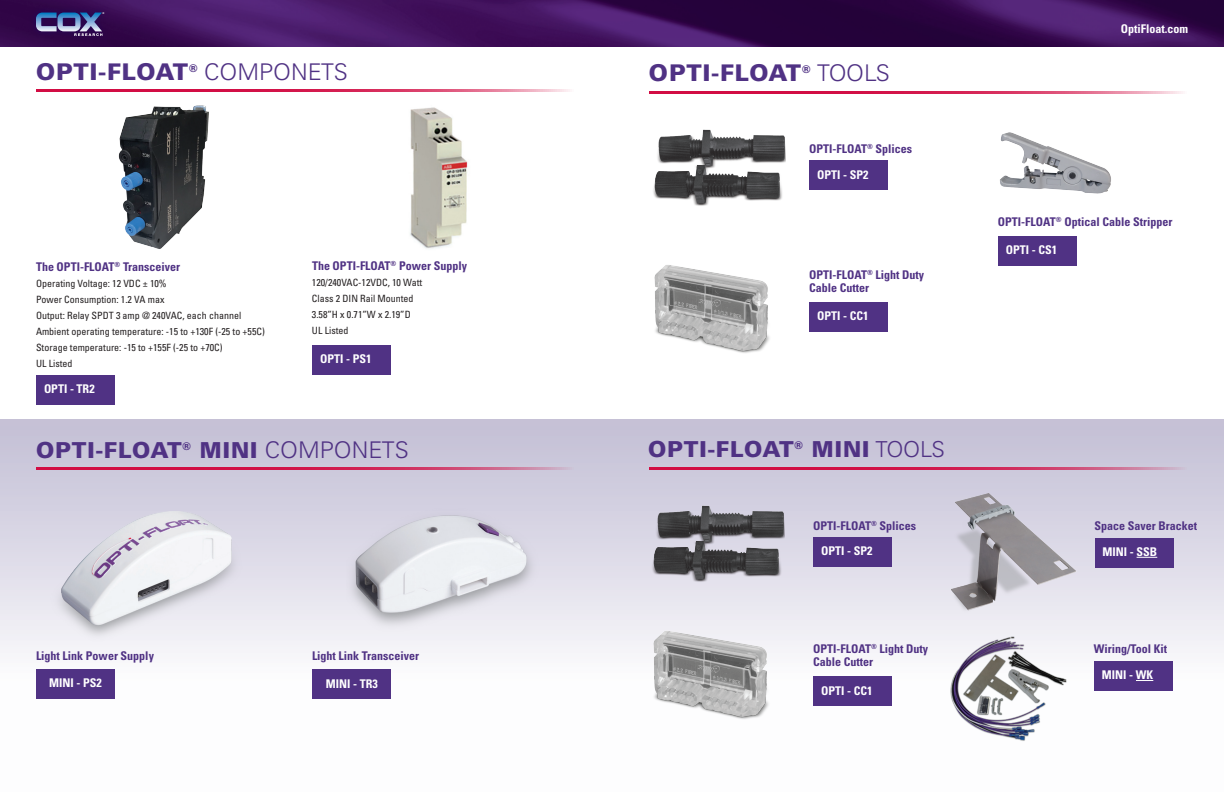
<style>
.page{position:relative;width:1224px;height:792px;background:#fff}
.page>*{position:absolute;margin:0;border:0;box-sizing:border-box;transform-origin:0 0}
.t1{font:900 23px "Univers";letter-spacing:.04em;color:#503284}
.t2{font:900 22px "Univers";letter-spacing:.04em;color:#503284}
.t3{font:700 condensed 12px/13px "Univers";color:#503284}
.t4{font:700 condensed 12px "Univers";color:#fff}
.t5{font:condensed 10px/16px "Univers";color:#231f20}
.t6{font:700 2.6px "Helvetica";color:#fff}
.s1{font-weight:300}
.s2{font-weight:300;font-size:23px}
</style>
<div class="page">
<div style="left:0;top:420px;width:1224px;height:372px;background:linear-gradient(to bottom,#c6c1d7,#fff)"></div>
<div style="left:313px;top:345px;width:78px;height:30px;background:#503284"></div>
<div style="left:313px;top:669px;width:78px;height:30px;background:#503284"></div>
<div style="left:810px;top:161px;width:78px;height:29px;background:#503284"></div>
<div style="left:810px;top:302px;width:78px;height:30px;background:#503284"></div>
<img style="left:654px;top:265px;width:116px;height:88px">
<img style="left:653px;top:129px;width:132px;height:77px">
<div style="left:36px;top:375px;width:79px;height:30px;background:#503284"></div>
<div style="left:36px;top:669px;width:79px;height:30px;background:#503284"></div>
<div style="left:1095px;top:538px;width:79px;height:30px;background:#503284"></div>
<svg style="left:1137px;top:557px;width:20px;height:1px"></svg>
<img style="left:92px;top:89px;width:140px;height:160px">
<div style="left:998px;top:236px;width:79px;height:30px;background:#503284"></div>
<img style="left:1000px;top:132px;width:111px;height:62px">
<img style="left:928px;top:485px;width:167px;height:141px">
<img style="left:347px;top:504px;width:194px;height:148px">
<img style="left:36px;top:504px;width:264px;height:139px">
<img style="left:0;top:0;width:1224px;height:47px">
<hr style="left:36px;top:90px;width:540px;height:2px;background:#d20d44">
<hr style="left:649px;top:91px;width:540px;height:3px;background:#d20d44">
<hr style="left:36px;top:467px;width:540px;height:3px;background:#d20d44">
<hr style="left:649px;top:467px;width:540px;height:3px;background:#d20d44">
<div style="left:814px;top:537px;width:78px;height:30px;background:#503284"></div>
<div style="left:814px;top:677px;width:78px;height:29px;background:#503284"></div>
<img style="left:648px;top:617px;width:126px;height:115px">
<img style="left:648px;top:500px;width:136px;height:85px">
<img style="left:410px;top:107px;width:58px;height:142px">
<div style="left:1094px;top:661px;width:79px;height:30px;background:#503284"></div>
<svg style="left:1136px;top:680px;width:17px;height:1px"></svg>
<img style="left:939px;top:625px;width:135px;height:122px">
<div style="left:29px;top:6px;width:81px;height:36px;background:#2f0548"></div>
<svg style="left:36px;top:13px;width:66px;height:23px"></svg>
<p class="t6" style="left:102px;top:11px;width:3px">®</p>
<h1 class="t1" style="left:36px;top:57px;width:314px">OPTI-FLOAT<sup>®</sup> <span class="s1">COMPONETS</span></h1>
<p class="t3" style="left:36px;top:260px;width:146px">The OPTI-FLOAT<sup>®</sup> Transceiver</p>
<p class="t5" style="left:36px;top:275px;width:230px">Operating Voltage: 12 VDC ± 10%<br>Power Consumption: 1.2 VA max<br>Output: Relay SPDT 3 amp @ 240VAC, each channel Ambient operating temperature: -15 to +130F (-25 to +55C)<br>Storage temperature: -15 to +155F (-25 to +70C)<br>UL Listed</p>
<p class="t4" style="left:44px;top:382px;width:52px">OPTI - TR2</p>
<p class="t3" style="left:312px;top:259px;width:157px">The OPTI-FLOAT<sup>®</sup> Power Supply</p>
<p class="t5" style="left:312px;top:274px;width:112px">120/240VAC-12VDC, 10 Watt<br>Class 2 DIN Rail Mounted<br>3.58”H x 0.71”W x 2.19”D<br>UL Listed</p>
<p class="t4" style="left:320px;top:351px;width:53px">OPTI - PS1</p>
<h2 class="t2" style="left:36px;top:436px;width:374px">OPTI-FLOAT<sup>®</sup> MINI <span class="s2">COMPONETS</span></h2>
<p class="t3" style="left:36px;top:650px;width:119px">Light Link Power Supply</p>
<p class="t4" style="left:49px;top:676px;width:54px">MINI - PS2</p>
<p class="t3" style="left:312px;top:650px;width:109px">Light Link Transceiver</p>
<p class="t4" style="left:326px;top:676px;width:53px">MINI - TR3</p>
<h1 class="t1" style="left:649px;top:59px;width:242px">OPTI-FLOAT<sup>®</sup> <span class="s1">TOOLS</span></h1>
<p class="t3" style="left:809px;top:142px;width:105px">OPTI-FLOAT<sup>®</sup> Splices</p>
<p class="t4" style="left:817px;top:167px;width:53px">OPTI - SP2</p>
<p class="t3" style="left:809px;top:269px;width:117px">OPTI-FLOAT<sup>®</sup> Light Duty<br>Cable Cutter</p>
<p class="t4" style="left:817px;top:308px;width:53px">OPTI - CC1</p>
<h2 class="t2" style="left:648px;top:436px;width:298px">OPTI-FLOAT<sup>®</sup> MINI <span class="s1">TOOLS</span></h2>
<p class="t3" style="left:813px;top:519px;width:105px">OPTI-FLOAT<sup>®</sup> Splices</p>
<p class="t4" style="left:821px;top:543px;width:53px">OPTI - SP2</p>
<p class="t3" style="left:813px;top:643px;width:117px">OPTI-FLOAT<sup>®</sup> Light Duty<br>Cable Cutter</p>
<p class="t4" style="left:821px;top:683px;width:53px">OPTI - CC1</p>
<p class="t4" style="left:1121px;top:21px;width:69px">OptiFloat.com</p>
<p class="t3" style="left:998px;top:215px;width:176px">OPTI-FLOAT<sup>®</sup> Optical Cable Stripper</p>
<p class="t4" style="left:1006px;top:242px;width:53px">OPTI - CS1</p>
<p class="t3" style="left:1095px;top:519px;width:104px">Space Saver Bracket</p>
<p class="t4" style="left:1103px;top:544px;width:56px">MINI - SSB</p>
<p class="t3" style="left:1094px;top:643px;width:75px">Wiring/Tool Kit</p>
<p class="t4" style="left:1102px;top:668px;width:53px">MINI - WK</p>
</div>
